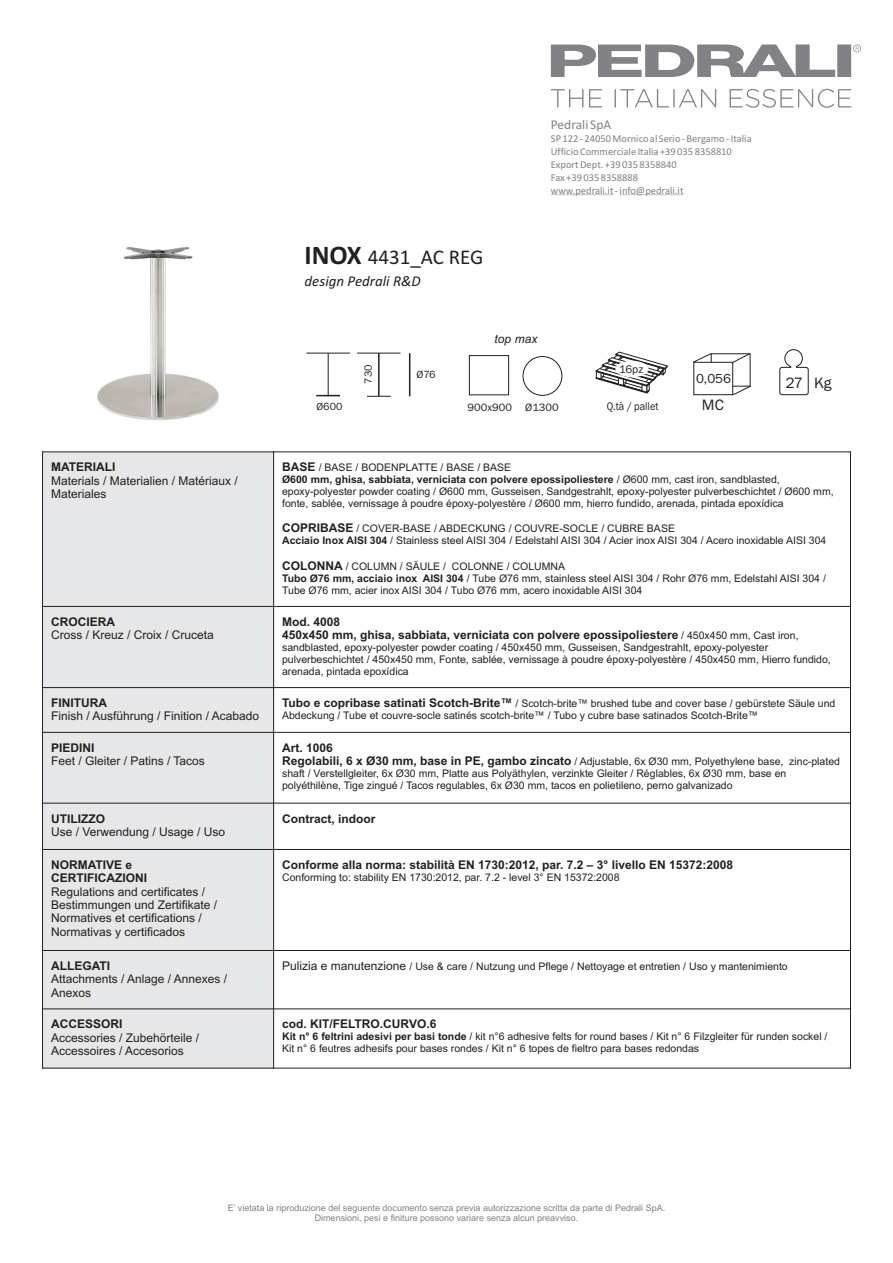
<style>
.page{position:relative;width:893px;height:1263px;background:#fff}
.page>*{position:absolute;margin:0;border:0;box-sizing:border-box;transform-origin:0 0}
.t1{font:21px "Calibri";color:#231f20}
.t2{font:15.6px "Franklin Gothic";color:#231f20}
.t3{font:italic 15px "Calibri";color:#231f20}
.t4{font:13.5px "Calibri";color:#808285}
.t5{font:13.5px "Franklin Gothic";color:#231f20}
.t6{font:12px/13.4px "Arial";color:#231f20}
.t7{font:700 12px/13.4px "Arial";color:#231f20}
.t8{font:italic 12px "Arial";color:#231f20}
.t9{font:11.4px "Franklin Gothic";color:#231f20;scale:.9 1}
.t10{font:11.4px "Franklin Gothic";color:#231f20}
.t11{font:10.95px "Franklin Gothic";color:#231f20}
.t12{font:10.65px "Franklin Gothic";color:#231f20}
.t13{font:10.5px/11.9px "Arial";color:#231f20}
.t14{font:10.5px/12.8px "Calibri";color:#808285}
.t15{font:9px/10.1px "Arial";color:#808285;text-align:center}
.s1{font-weight:700;font-size:27px}
.s2{font-size:10.5px}
.s3{font-weight:700}
.s4{font-weight:700;font-size:12px}
.s5{font-weight:400;font-size:10.5px}
.s6{font-size:12px}
</style>
<div class="page">
<div style="left:43px;top:452px;width:231px;height:154px;background:#e6e7e9"></div>
<div style="left:43px;top:606px;width:231px;height:82px;background:#e6e7e9"></div>
<div style="left:43px;top:688px;width:231px;height:44px;background:#e6e7e9"></div>
<div style="left:43px;top:732px;width:231px;height:71px;background:#e6e7e9"></div>
<div style="left:43px;top:803px;width:231px;height:46px;background:#e6e7e9"></div>
<div style="left:43px;top:849px;width:231px;height:101px;background:#e6e7e9"></div>
<div style="left:43px;top:950px;width:231px;height:59px;background:#e6e7e9"></div>
<div style="left:43px;top:1009px;width:231px;height:59px;background:#e6e7e9"></div>
<hr style="left:42px;top:451px;width:1px;height:617px;background:#231f20">
<hr style="left:273px;top:451px;width:1px;height:617px;background:#231f20">
<hr style="left:850px;top:451px;width:1px;height:617px;background:#231f20">
<hr style="left:42px;top:1068px;width:809px;height:1px;background:#231f20">
<hr style="left:42px;top:1008px;width:809px;height:1px;background:#231f20">
<hr style="left:42px;top:950px;width:809px;height:1px;background:#231f20">
<hr style="left:42px;top:849px;width:809px;height:1px;background:#231f20">
<hr style="left:42px;top:803px;width:809px;height:1px;background:#231f20">
<hr style="left:42px;top:732px;width:809px;height:1px;background:#231f20">
<hr style="left:42px;top:687px;width:809px;height:1px;background:#231f20">
<hr style="left:42px;top:606px;width:809px;height:1px;background:#231f20">
<hr style="left:42px;top:451px;width:809px;height:1px;background:#231f20">
<img style="left:97px;top:246px;width:122px;height:174px">
<hr style="left:378px;top:353px;width:2px;height:43px;background:#231f20">
<hr style="left:357px;top:353px;width:44px;height:1px;background:#231f20">
<svg style="left:367px;top:396px;width:24px;height:1px"></svg>
<hr style="left:328px;top:353px;width:1px;height:43px;background:#231f20">
<hr style="left:306px;top:353px;width:44px;height:1px;background:#231f20">
<svg style="left:316px;top:395px;width:24px;height:1px"></svg>
<svg style="left:779px;top:349px;width:30px;height:46px"></svg>
<svg style="left:693px;top:353px;width:58px;height:43px"></svg>
<svg style="left:596px;top:352px;width:72px;height:41px"></svg>
<div style="left:615px;top:361px;width:33px;height:16px;background:#fff;border-radius:50%"></div>
<div style="left:523px;top:356px;width:39px;height:39px;border:1px solid #231f20;border-radius:50%"></div>
<div style="left:469px;top:355px;width:40px;height:40px;border:1px solid #231f20"></div>
<hr style="left:409px;top:353px;width:1px;height:43px;background:#231f20">
<hr style="left:551px;top:195px;width:62px;height:1px;background:#808285">
<hr style="left:620px;top:195px;width:63px;height:1px;background:#808285">
<svg style="left:551px;top:44px;width:310px;height:64px"></svg>
<p class="t4" style="left:551px;top:119px;width:62px">Pedrali SpA</p>
<p class="t14" style="left:551px;top:133px;width:202px">SP 122 - 24050 Mornico al Serio - Bergamo - Italia Ufficio Commerciale Italia +39 035 8358810<br>Export Dept. +39 035 8358840<br>Fax +39 035 8358888<br>www.pedrali.it - info@pedrali.it</p>
<p class="t1" style="left:305px;top:249px;width:180px"><span class="s1">INOX</span> 4431_AC REG</p>
<p class="t3" style="left:305px;top:275px;width:118px">design Pedrali R&amp;D</p>
<p class="t12" style="left:364px;top:384px;width:21px;rotate:-90deg">730</p>
<p class="t12" style="left:416px;top:370px;width:21px">Ø76</p>
<p class="t8" style="left:495px;top:334px;width:44px">top max</p>
<p class="t10" style="left:619px;top:365px;width:26px">16pz</p>
<p class="t5" style="left:696px;top:373px;width:37px">0,056</p>
<p class="t12" style="left:317px;top:402px;width:27px"><span class="s2">Ø</span>600</p>
<p class="t11" style="left:468px;top:403px;width:93px">900x900 Ø1300</p>
<p class="t9" style="left:607px;top:402px;width:59px">Q.tà / pallet</p>
<p class="t2" style="left:702px;top:399px;width:23px">MC</p>
<p class="t2" style="left:785px;top:377px;width:48px">27 Kg</p>
<p class="t6" style="left:51px;top:461px;width:188px"><span class="s3">MATERIALI<br></span>Materials / Materialien / Matériaux /<br>Materiales</p>
<p class="t13" style="left:282px;top:463px;width:553px"><span class="s4">BASE</span> / BASE / BODENPLATTE / BASE / BASE<br><span class="s3">Ø600 mm, ghisa, sabbiata, verniciata con polvere epossipoliestere</span> / Ø600 mm, cast iron, sandblasted, epoxy-polyester powder coating / Ø600 mm, Gusseisen, Sandgestrahlt, epoxy-polyester pulverbeschichtet / Ø600 mm, fonte, sablée, vernissage à poudre époxy-polyestère / Ø600 mm, hierro fundido, arenada, pintada epoxídica</p>
<p class="t13" style="left:282px;top:523px;width:546px"><span class="s4">COPRIBASE</span> / COVER-BASE / ABDECKUNG / COUVRE-SOCLE / CUBRE BASE<br><span class="s3">Acciaio Inox AISI 304</span> / Stainless steel AISI 304 / Edelstahl AISI 304 / Acier inox AISI 304 / Acero inoxidable AISI 304</p>
<p class="t13" style="left:282px;top:561px;width:545px"><span class="s4">COLONNA</span> / COLUMN / SÄULE / COLONNE / COLUMNA<br><span class="s3">Tubo Ø76 mm, acciaio inox AISI 304</span> / Tube Ø76 mm, stainless steel AISI 304 / Rohr Ø76 mm, Edelstahl AISI 304 /<br>Tube Ø76 mm, acier inox AISI 304 / Tubo Ø76 mm, acero inoxidable AISI 304</p>
<p class="t6" style="left:51px;top:616px;width:164px"><span class="s3">CROCIERA<br></span>Cross / Kreuz / Croix / Cruceta</p>
<p class="t7" style="left:282px;top:616px;width:518px">Mod. 4008<br>450x450 mm, ghisa, sabbiata, verniciata con polvere epossipoliestere <span class="s5">/ 450x450 mm, Cast iron,</span></p>
<p class="t13" style="left:282px;top:643px;width:550px">sandblasted, epoxy-polyester powder coating / 450x450 mm, Gusseisen, Sandgestrahlt, epoxy-polyester pulverbeschichtet / 450x450 mm, Fonte, sablée, vernissage à poudre époxy-polyestère / 450x450 mm, Hierro fundido, arenada, pintada epoxídica</p>
<p class="t6" style="left:51px;top:697px;width:210px"><span class="s3">FINITURA<br></span>Finish / Ausführung / Finition / Acabado</p>
<p class="t13" style="left:282px;top:698px;width:555px"><span class="s4">Tubo e copribase satinati Scotch-Brite™</span> / Scotch-brite™ brushed tube and cover base / gebürstete Säule und<br>Abdeckung / Tube et couvre-socle satinés scotch-brite™ / Tubo y cubre base satinados Scotch-Brite™</p>
<p class="t6" style="left:51px;top:742px;width:155px"><span class="s3">PIEDINI<br></span>Feet / Gleiter / Patins / Tacos</p>
<p class="t7" style="left:282px;top:742px;width:52px">Art. 1006</p>
<p class="t13" style="left:282px;top:756px;width:559px"><span class="s4">Regolabili, 6 x Ø30 mm, base in PE, gambo zincato</span> / Adjustable, 6x Ø30 mm, Polyethylene base, zinc-plated shaft / Verstellgleiter, 6x Ø30 mm, Platte aus Polyäthylen, verzinkte Gleiter / Réglables, 6x Ø30 mm, base en polyéthilène, Tige zingué / Tacos regulables, 6x Ø30 mm, tacos en polietileno, perno galvanizado</p>
<p class="t6" style="left:51px;top:813px;width:176px"><span class="s3">UTILIZZO<br></span>Use / Verwendung / Usage / Uso</p>
<p class="t7" style="left:282px;top:813px;width:95px">Contract, indoor</p>
<p class="t6" style="left:51px;top:859px;width:168px"><span class="s3">NORMATIVE e<br>CERTIFICAZIONI<br></span>Regulations and certificates /<br>Bestimmungen und Zertifikate /<br>Normatives et certifications /<br>Normativas y certificados</p>
<p class="t7" style="left:282px;top:859px;width:453px">Conforme alla norma: stabilità EN 1730:2012, par. 7.2 – 3° livello EN 15372:2008</p>
<p class="t13" style="left:282px;top:872px;width:339px">Conforming to: stability EN 1730:2012, par. 7.2 - level 3° EN 15372:2008</p>
<p class="t6" style="left:51px;top:960px;width:178px"><span class="s3">ALLEGATI<br></span>Attachments / Anlage / Annexes /<br>Anexos</p>
<p class="t13" style="left:282px;top:961px;width:507px"><span class="s6">Pulizia e manutenzione</span> / Use &amp; care / Nutzung und Pflege / Nettoyage et entretien / Uso y mantenimiento</p>
<p class="t6" style="left:51px;top:1018px;width:150px"><span class="s3">ACCESSORI<br></span>Accessories / Zubehörteile /<br>Accessoires / Accesorios</p>
<p class="t7" style="left:282px;top:1018px;width:156px">cod. KIT/FELTRO.CURVO.6</p>
<p class="t13" style="left:282px;top:1032px;width:547px"><span class="s3">Kit n° 6 feltrini adesivi per basi tonde</span> / kit n°6 adhesive felts for round bases / Kit n° 6 Filzgleiter für runden sockel /<br>Kit n° 6 feutres adhesifs pour bases rondes / Kit n° 6 topes de fieltro para bases redondas</p>
<p class="t15" style="left:228px;top:1203px;width:439px">E’ vietata la riproduzione del seguente documento senza previa autorizzazione scritta da parte di Pedrali SpA.<br>Dimensioni, pesi e finiture possono variare senza alcun preavviso.</p>
</div>
